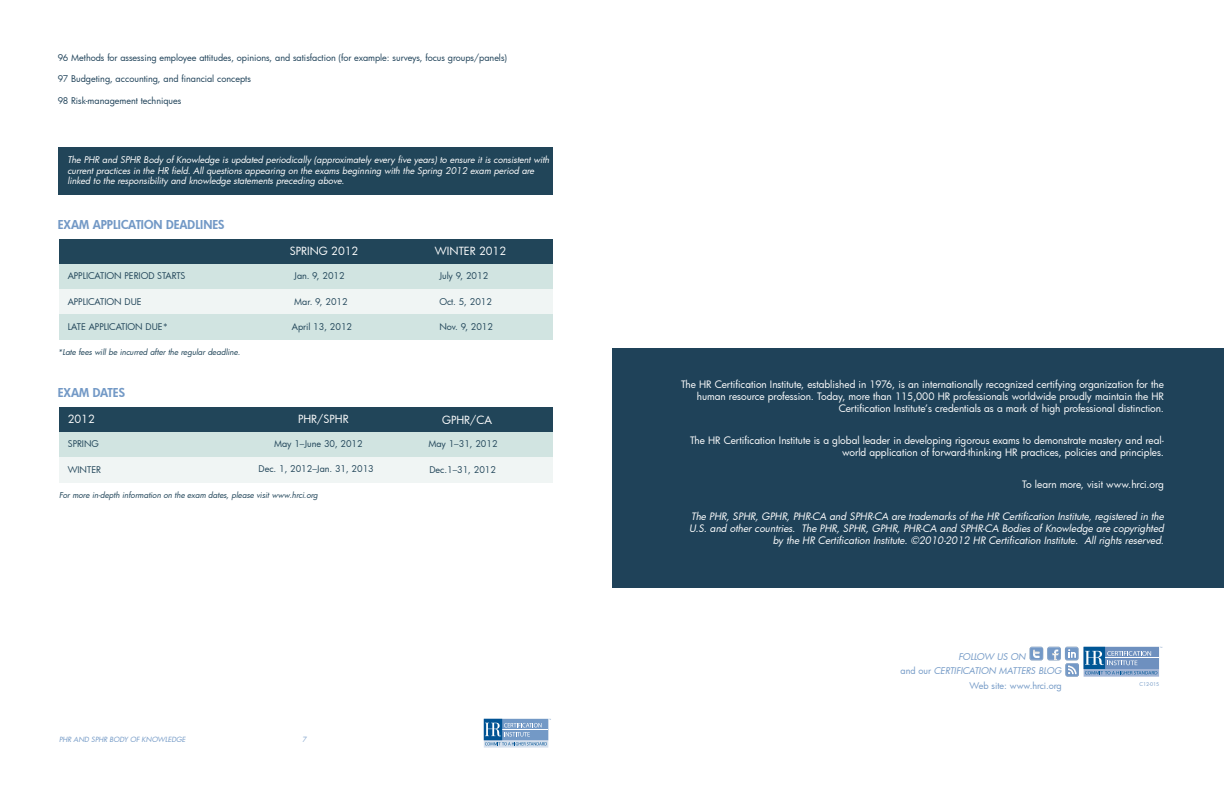
<style>
.page{position:relative;width:1224px;height:792px;background:#fff}
.page>*{position:absolute;margin:0;border:0;box-sizing:border-box;transform-origin:0 0}
.t1{font:800 12px "Futura";color:#7399c6}
.t2{font:11px "Futura";color:#fff}
.t3{font:10px/12px "Futura";color:#fff;text-align:right}
.t4{font:italic 10px/12px "Futura";color:#fff;text-align:right}
.t5{font:italic 9px/10.8px "Futura";color:#fff}
.t6{font:9px "Futura";color:#214559}
.t7{font:9px "Futura";color:#1f4259}
.t8{font:italic 9px/14.5px "Futura";color:#7399c6}
.t9{font:9px "Futura";color:#7399c6}
.t10{font:italic 8px "Futura";color:#214559}
.t11{font:italic 7px "Futura";color:#7399c6}
.t12{font:5px "Futura";color:#7399c6}
.s1{font-style:normal}
</style>
<div class="page">
<svg style="left:1030px;top:647px;width:132px;height:30px"></svg>
<div style="left:612px;top:348px;width:612px;height:240px;background:#1f4259"></div>
<div style="left:59px;top:239px;width:494px;height:25px;background:#214559"></div>
<div style="left:59px;top:264px;width:494px;height:25px;background:#d1e4e1"></div>
<div style="left:59px;top:289px;width:494px;height:26px;background:#f0f5f4"></div>
<div style="left:59px;top:315px;width:494px;height:25px;background:#d1e4e1"></div>
<div style="left:59px;top:407px;width:494px;height:25px;background:#214559"></div>
<div style="left:59px;top:432px;width:494px;height:25px;background:#d1e4e1"></div>
<div style="left:59px;top:457px;width:494px;height:26px;background:#f0f5f4"></div>
<div style="left:58px;top:148px;width:496px;height:47px;background:#214559"></div>
<svg style="left:484px;top:719px;width:67px;height:29px;background:#89abce"></svg>
<p class="t7" style="left:58px;top:51px;width:451px">96 Methods for assessing employee attitudes, opinions, and satisfaction (for example: surveys, focus groups/panels)</p>
<p class="t7" style="left:58px;top:73px;width:195px">97 Budgeting, accounting, and financial concepts</p>
<p class="t7" style="left:58px;top:95px;width:125px">98 Risk-management techniques</p>
<p class="t5" style="left:68px;top:154px;width:483px">The PHR and SPHR Body of Knowledge is updated periodically (approximately every five years) to ensure it is consistent with current practices in the HR field. All questions appearing on the exams beginning with the Spring 2012 exam period are linked to the responsibility and knowledge statements preceding above.</p>
<p class="t1" style="left:58px;top:216px;width:168px">EXAM APPLICATION DEADLINES</p>
<p class="t6" style="left:68px;top:269px;width:119px">APPLICATION PERIOD STARTS</p>
<p class="t6" style="left:68px;top:296px;width:75px">APPLICATION DUE</p>
<p class="t6" style="left:68px;top:321px;width:102px">LATE APPLICATION DUE*</p>
<p class="t10" style="left:58px;top:347px;width:184px">*Late fees will be incurred after the regular deadline.</p>
<p class="t1" style="left:58px;top:384px;width:69px">EXAM DATES</p>
<p class="t2" style="left:68px;top:411px;width:29px">2012</p>
<p class="t6" style="left:68px;top:437px;width:33px">SPRING</p>
<p class="t6" style="left:68px;top:464px;width:35px">WINTER</p>
<p class="t2" style="left:290px;top:243px;width:70px">SPRING 2012</p>
<p class="t2" style="left:435px;top:243px;width:73px">WINTER 2012</p>
<p class="t6" style="left:294px;top:269px;width:52px">Jan. 9, 2012</p>
<p class="t6" style="left:439px;top:269px;width:50px">July 9, 2012</p>
<p class="t6" style="left:294px;top:296px;width:55px">Mar. 9, 2012</p>
<p class="t6" style="left:439px;top:296px;width:54px">Oct. 5, 2012</p>
<p class="t6" style="left:292px;top:321px;width:62px">April 13, 2012</p>
<p class="t6" style="left:439px;top:321px;width:55px">Nov. 9, 2012</p>
<p class="t2" style="left:298px;top:411px;width:52px">PHR/SPHR</p>
<p class="t2" style="left:442px;top:412px;width:52px">GPHR/CA</p>
<p class="t6" style="left:274px;top:437px;width:90px">May 1–June 30, 2012</p>
<p class="t6" style="left:428px;top:437px;width:71px">May 1–31, 2012</p>
<p class="t6" style="left:259px;top:462px;width:117px">Dec. 1, 2012–Jan. 31, 2013</p>
<p class="t6" style="left:429px;top:463px;width:68px">Dec.1–31, 2012</p>
<p class="t10" style="left:59px;top:490px;width:260px">For more in-depth information on the exam dates, please visit www.hrci.org</p>
<p class="t11" style="left:59px;top:735px;width:128px">PHR AND SPHR BODY OF KNOWLEDGE</p>
<p class="t11" style="left:302px;top:735px;width:6px">7</p>
<p class="t3" style="left:681px;top:378px;width:484px">The HR Certification Institute, established in 1976, is an internationally recognized certifying organization for the human resource profession. Today, more than 115,000 HR professionals worldwide proudly maintain the HR<br>Certification Institute’s credentials as a mark of high professional distinction.</p>
<p class="t3" style="left:690px;top:434px;width:475px">The HR Certification Institute is a global leader in developing rigorous exams to demonstrate mastery and real&shy;world application of forward-thinking HR practices, policies and principles.</p>
<p class="t3" style="left:1022px;top:478px;width:143px">To learn more, visit www.hrci.org</p>
<p class="t4" style="left:689px;top:510px;width:476px">The PHR, SPHR, GPHR, PHR-CA and SPHR-CA are trademarks of the HR Certification Institute, registered in the<br>U.S. and other countries. The PHR, SPHR, GPHR, PHR-CA and SPHR-CA Bodies of Knowledge are copyrighted by the HR Certification Institute. ©2010-2012 HR Certification Institute. All rights reserved.</p>
<p class="t8" style="left:901px;top:649px;width:162px;text-indent:58px">FOLLOW US ON<br><span class="s1">and our</span> CERTIFICATION MATTERS BLOG</p>
<p class="t9" style="left:970px;top:680px;width:94px">Web site: www.hrci.org</p>
<p class="t12" style="left:1140px;top:681px;width:21px">C12-015</p>
</div>
